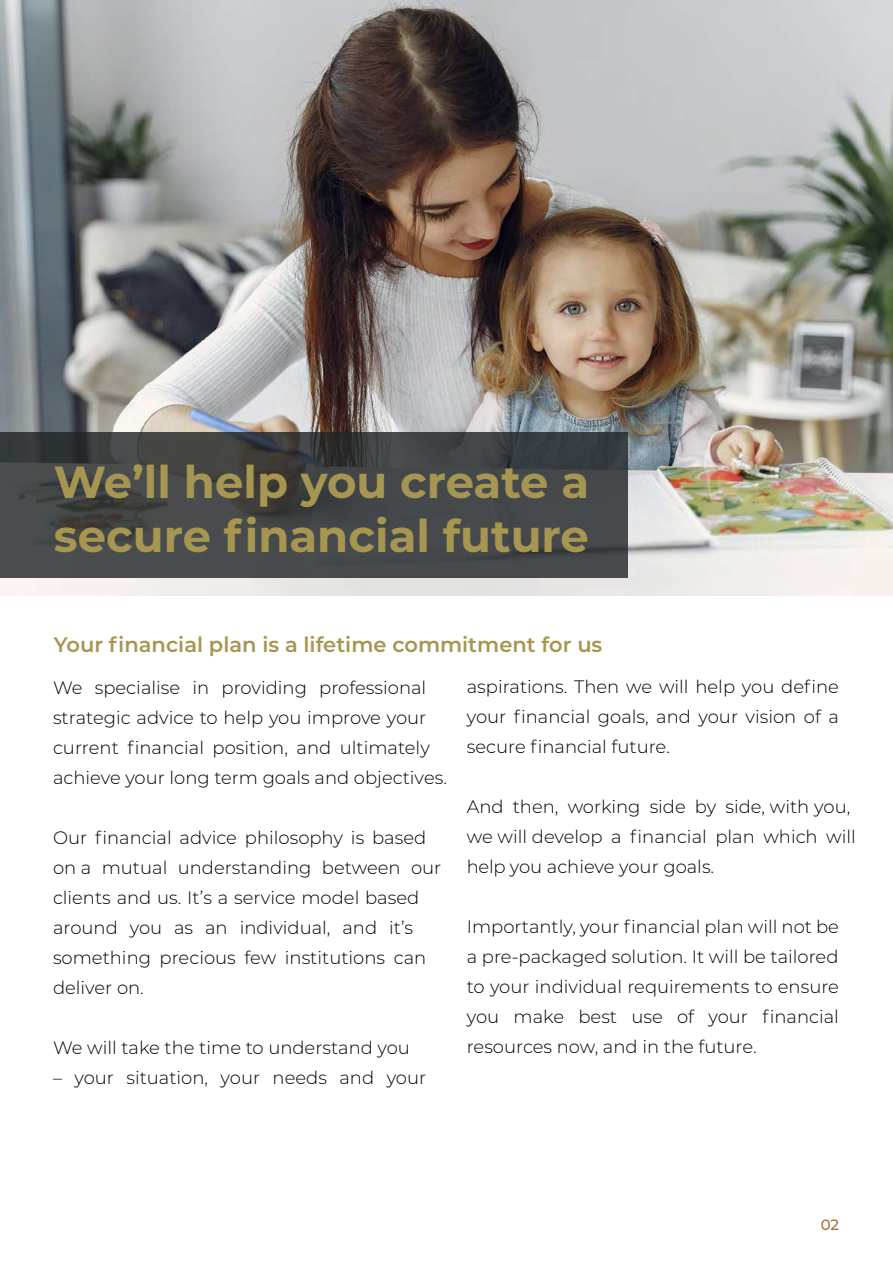
<style>
.page{position:relative;width:893px;height:1263px;background:#fff}
.page>*{position:absolute;margin:0;border:0;box-sizing:border-box;transform-origin:0 0}
.t1{font:700 45px/54px "Montserrat";color:#a79652}
.t2{font:600 21px "Montserrat";color:#a79652}
.t3{font:300 18px/30px "Montserrat";color:#000}
.t4{font:500 15px "Montserrat";color:#a47436}
</style>
<div class="page">
<img style="left:0;top:0;width:893px;height:595px">
<svg style="left:0;top:432px;width:627px;height:146px;background:#424546"></svg>
<h1 class="t1" style="left:54px;top:453px;width:537px">We’ll help you create a secure financial future</h1>
<p class="t2" style="left:54px;top:629px;width:550px">Your financial plan is a lifetime commitment for us</p>
<p class="t3" style="left:53px;top:672px;width:396px">We specialise in providing professional strategic advice to help you improve your current financial position, and ultimately achieve your long term goals and objectives.</p>
<p class="t3" style="left:53px;top:822px;width:390px">Our financial advice philosophy is based on a mutual understanding between our clients and us. It’s a service model based around you as an individual, and it’s something precious few institutions can deliver on.</p>
<p class="t3" style="left:53px;top:1032px;width:358px">We will take the time to understand you</p>
<p class="t3" style="left:53px;top:1062px;width:375px">– your situation, your needs and your</p>
<p class="t3" style="left:467px;top:671px;width:374px;text-align:justify">aspirations. Then we will help you define your financial goals, and your vision of a secure financial future.</p>
<p class="t3" style="left:467px;top:791px;width:391px">And then, working side by side, with you, we will develop a financial plan which will help you achieve your goals.</p>
<p class="t3" style="left:467px;top:911px;width:374px;text-align:justify">Importantly, your financial plan will not be a pre-packaged solution. It will be tailored to your individual requirements to ensure you make best use of your financial resources now, and in the future.</p>
<p class="t4" style="left:821px;top:1214px;width:20px">02</p>
</div>
